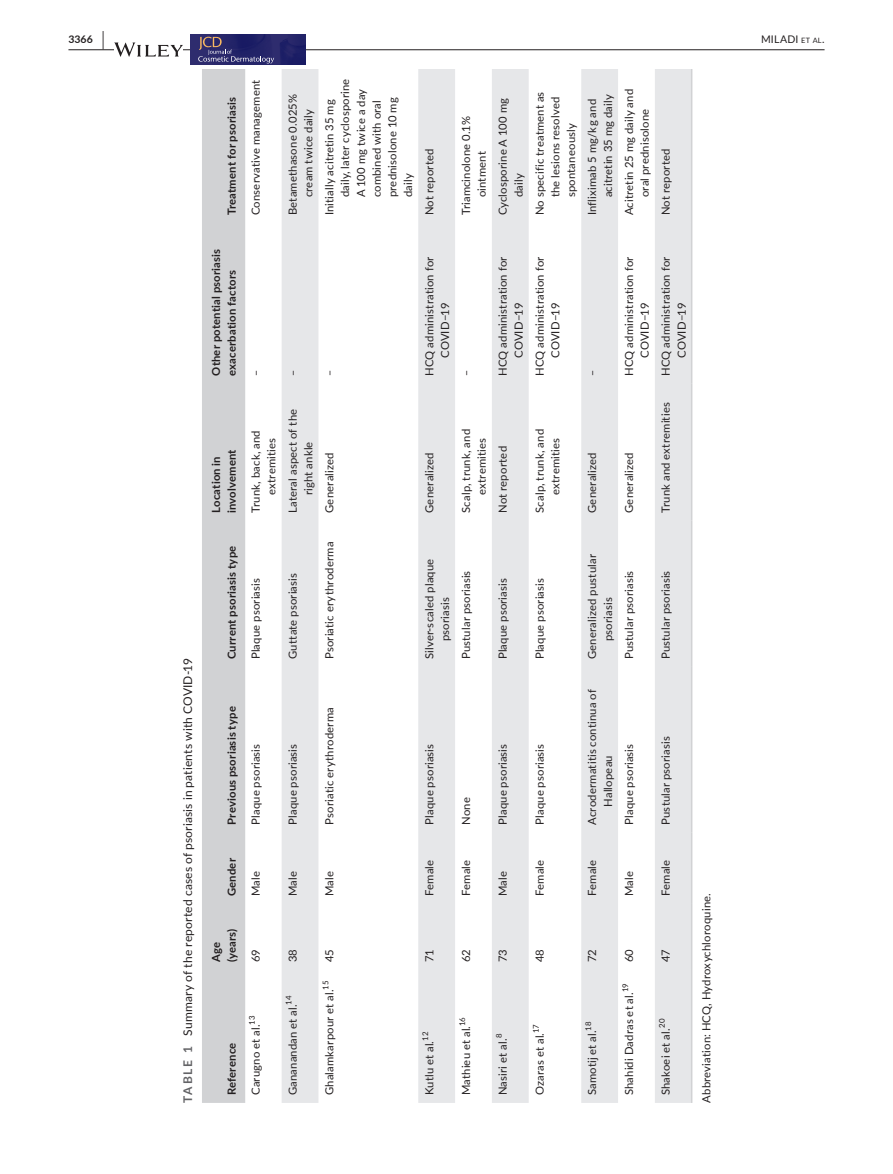
<style>
.page{position:relative;width:893px;height:1174px;background:#fff}
.page>*{position:absolute;margin:0;border:0;box-sizing:border-box;transform-origin:0 0}
.t1{font:12px "Lato";letter-spacing:.015em;color:#231f20}
.t2{font:11.25px/15.8px "Lato";letter-spacing:.015em;color:#231f20}
.t3{font:700 11.25px/15.8px "Lato";letter-spacing:.02em;color:#231f20}
.t4{font:10.5px "Lato";letter-spacing:.02em;color:#231f20}
.t5{font:700 10.5px "Lato";color:#231f20}
.t6{font:7.8px "Lato";color:#231f20}
.s1{font-size:19.5px}
.s2{font-size:7.35px}
.s3{font-weight:700;color:#636366}
</style>
<div class="page">
<hr style="left:68px;top:49px;width:756px;height:1px;background:#231f20">
<svg style="left:114px;top:42px;width:69px;height:15px"></svg>
<img style="left:191px;top:35px;width:114px;height:30px">
<svg style="left:198px;top:37px;width:76px;height:26px"></svg>
<div style="left:202px;top:69px;width:43px;height:1033px;background:#d1d2d4"></div>
<svg style="left:282px;top:69px;width:409px;height:1033px"></svg>
<hr style="left:691px;top:970px;width:1px;height:132px;background:#d1d2d4">
<hr style="left:691px;top:904px;width:1px;height:66px;background:#d1d2d4">
<hr style="left:691px;top:832px;width:1px;height:72px;background:#d1d2d4">
<hr style="left:691px;top:667px;width:1px;height:165px;background:#d1d2d4">
<hr style="left:691px;top:520px;width:1px;height:147px;background:#d1d2d4">
<hr style="left:691px;top:383px;width:1px;height:137px;background:#d1d2d4">
<hr style="left:691px;top:223px;width:1px;height:160px;background:#d1d2d4">
<hr style="left:691px;top:69px;width:1px;height:154px;background:#d1d2d4">
<p class="t5" style="left:68px;top:31px;width:37px">3366 <span class="s1">|</span></p>
<p class="t4" style="left:761px;top:31px;width:65px">MILADI <span class="s2">et al</span>.</p>
<p class="t1" style="left:179px;top:1102px;width:446px;rotate:-90deg"><span class="s3">TABLE 1</span> Summary of the reported cases of psoriasis in patients with COVID-19</p>
<p class="t3" style="left:224px;top:215px;width:120px;rotate:-90deg">Treatment for psoriasis</p>
<p class="t2" style="left:247px;top:215px;width:137px;rotate:-90deg">Conservative management</p>
<p class="t2" style="left:284px;top:215px;width:123px;text-align:center;rotate:-90deg">Betamethasone 0.025% cream twice daily</p>
<p class="t2" style="left:321px;top:197px;width:120px;text-indent:-18px;rotate:-90deg">Initially acitretin 35 mg daily, later cyclosporine<br>A 100 mg twice a day combined with oral prednisolone 10 mg daily</p>
<p class="t2" style="left:421px;top:215px;width:68px;rotate:-90deg">Not reported</p>
<p class="t2" style="left:458px;top:197px;width:83px;text-indent:-18px;rotate:-90deg">Triamcinolone 0.1% ointment</p>
<p class="t2" style="left:494px;top:197px;width:101px;text-indent:-18px;rotate:-90deg">Cyclosporine A 100 mg daily</p>
<p class="t2" style="left:531px;top:197px;width:107px;text-indent:-18px;rotate:-90deg">No specific treatment as the lesions resolved spontaneously</p>
<p class="t2" style="left:584px;top:197px;width:104px;text-indent:-18px;rotate:-90deg">Infliximab 5 mg/kg and acitretin 35 mg daily</p>
<p class="t2" style="left:621px;top:215px;width:128px;text-align:center;rotate:-90deg">Acitretin 25 mg daily and oral prednisolone</p>
<p class="t2" style="left:657px;top:215px;width:68px;rotate:-90deg">Not reported</p>
<p class="t3" style="left:208px;top:376px;width:129px;rotate:-90deg">Other potential psoriasis exacerbation factors</p>
<p class="t3" style="left:208px;top:513px;width:65px;rotate:-90deg">Location in involvement</p>
<p class="t3" style="left:224px;top:659px;width:115px;rotate:-90deg">Current psoriasis type</p>
<p class="t2" style="left:247px;top:376px;width:8px;rotate:-90deg">‒</p>
<p class="t2" style="left:284px;top:376px;width:8px;rotate:-90deg">‒</p>
<p class="t2" style="left:321px;top:376px;width:8px;rotate:-90deg">‒</p>
<p class="t2" style="left:247px;top:495px;width:66px;text-indent:-18px;rotate:-90deg">Trunk, back, and extremities</p>
<p class="t2" style="left:247px;top:659px;width:83px;rotate:-90deg">Plaque psoriasis</p>
<p class="t2" style="left:284px;top:495px;width:88px;text-indent:-18px;rotate:-90deg">Lateral aspect of the right ankle</p>
<p class="t2" style="left:321px;top:513px;width:62px;rotate:-90deg">Generalized</p>
<p class="t2" style="left:284px;top:659px;width:88px;rotate:-90deg">Guttate psoriasis</p>
<p class="t2" style="left:321px;top:659px;width:119px;rotate:-90deg">Psoriatic erythroderma</p>
<p class="t3" style="left:224px;top:825px;width:120px;rotate:-90deg">Previous psoriasis type</p>
<p class="t3" style="left:224px;top:896px;width:40px;rotate:-90deg">Gender</p>
<p class="t3" style="left:208px;top:962px;width:35px;rotate:-90deg">Age (years)</p>
<p class="t2" style="left:247px;top:825px;width:83px;rotate:-90deg">Plaque psoriasis</p>
<p class="t2" style="left:247px;top:896px;width:27px;rotate:-90deg">Male</p>
<p class="t2" style="left:247px;top:962px;width:14px;rotate:-90deg">69</p>
<p class="t3" style="left:224px;top:1095px;width:54px;rotate:-90deg">Reference</p>
<p class="t6" style="left:246px;top:1025px;width:11px;rotate:-90deg">13</p>
<p class="t2" style="left:247px;top:1095px;width:72px;rotate:-90deg">Carugno et al.</p>
<p class="t2" style="left:284px;top:825px;width:83px;rotate:-90deg">Plaque psoriasis</p>
<p class="t2" style="left:284px;top:896px;width:27px;rotate:-90deg">Male</p>
<p class="t2" style="left:284px;top:962px;width:15px;rotate:-90deg">38</p>
<p class="t6" style="left:283px;top:1004px;width:10px;rotate:-90deg">14</p>
<p class="t2" style="left:284px;top:1095px;width:92px;rotate:-90deg">Gananandan et al.</p>
<p class="t2" style="left:321px;top:825px;width:119px;rotate:-90deg">Psoriatic erythroderma</p>
<p class="t2" style="left:321px;top:896px;width:27px;rotate:-90deg">Male</p>
<p class="t2" style="left:321px;top:962px;width:14px;rotate:-90deg">45</p>
<p class="t6" style="left:320px;top:989px;width:11px;rotate:-90deg">15</p>
<p class="t2" style="left:321px;top:1095px;width:107px;rotate:-90deg">Ghalamkarpour et al.</p>
<p class="t2" style="left:421px;top:358px;width:103px;text-indent:-18px;rotate:-90deg">HCQ administration for<br>COVID−19</p>
<p class="t2" style="left:458px;top:376px;width:8px;rotate:-90deg">‒</p>
<p class="t2" style="left:494px;top:358px;width:103px;text-indent:-18px;rotate:-90deg">HCQ administration for<br>COVID−19</p>
<p class="t2" style="left:531px;top:358px;width:103px;text-indent:-18px;rotate:-90deg">HCQ administration for<br>COVID−19</p>
<p class="t2" style="left:421px;top:513px;width:62px;rotate:-90deg">Generalized</p>
<p class="t2" style="left:458px;top:495px;width:68px;text-indent:-18px;rotate:-90deg">Scalp, trunk, and extremities</p>
<p class="t2" style="left:494px;top:513px;width:68px;rotate:-90deg">Not reported</p>
<p class="t2" style="left:421px;top:641px;width:84px;text-indent:-18px;rotate:-90deg">Silver-scaled plaque psoriasis</p>
<p class="t2" style="left:458px;top:659px;width:90px;rotate:-90deg">Pustular psoriasis</p>
<p class="t2" style="left:494px;top:659px;width:83px;rotate:-90deg">Plaque psoriasis</p>
<p class="t2" style="left:531px;top:495px;width:68px;text-indent:-18px;rotate:-90deg">Scalp, trunk, and extremities</p>
<p class="t2" style="left:531px;top:659px;width:83px;rotate:-90deg">Plaque psoriasis</p>
<p class="t2" style="left:421px;top:825px;width:83px;rotate:-90deg">Plaque psoriasis</p>
<p class="t2" style="left:458px;top:825px;width:29px;rotate:-90deg">None</p>
<p class="t2" style="left:494px;top:825px;width:83px;rotate:-90deg">Plaque psoriasis</p>
<p class="t2" style="left:531px;top:825px;width:83px;rotate:-90deg">Plaque psoriasis</p>
<p class="t2" style="left:421px;top:896px;width:38px;rotate:-90deg">Female</p>
<p class="t2" style="left:458px;top:896px;width:38px;rotate:-90deg">Female</p>
<p class="t2" style="left:494px;top:896px;width:27px;rotate:-90deg">Male</p>
<p class="t2" style="left:531px;top:896px;width:38px;rotate:-90deg">Female</p>
<p class="t2" style="left:421px;top:962px;width:14px;rotate:-90deg">71</p>
<p class="t2" style="left:458px;top:962px;width:14px;rotate:-90deg">62</p>
<p class="t2" style="left:494px;top:962px;width:15px;rotate:-90deg">73</p>
<p class="t2" style="left:531px;top:962px;width:15px;rotate:-90deg">48</p>
<p class="t6" style="left:420px;top:1041px;width:11px;rotate:-90deg">12</p>
<p class="t2" style="left:421px;top:1095px;width:56px;rotate:-90deg">Kutlu et al.</p>
<p class="t6" style="left:457px;top:1026px;width:11px;rotate:-90deg">16</p>
<p class="t2" style="left:458px;top:1095px;width:71px;rotate:-90deg">Mathieu et al.</p>
<p class="t6" style="left:493px;top:1038px;width:6px;rotate:-90deg">8</p>
<p class="t2" style="left:494px;top:1095px;width:58px;rotate:-90deg">Nasiri et al.</p>
<p class="t6" style="left:530px;top:1033px;width:11px;rotate:-90deg">17</p>
<p class="t2" style="left:531px;top:1095px;width:64px;rotate:-90deg">Ozaras et al.</p>
<p class="t2" style="left:584px;top:376px;width:8px;rotate:-90deg">‒</p>
<p class="t2" style="left:584px;top:513px;width:62px;rotate:-90deg">Generalized</p>
<p class="t2" style="left:621px;top:358px;width:103px;text-indent:-18px;rotate:-90deg">HCQ administration for<br>COVID−19</p>
<p class="t2" style="left:621px;top:513px;width:62px;rotate:-90deg">Generalized</p>
<p class="t2" style="left:657px;top:358px;width:103px;text-indent:-18px;rotate:-90deg">HCQ administration for<br>COVID−19</p>
<p class="t2" style="left:657px;top:513px;width:112px;rotate:-90deg">Trunk and extremities</p>
<p class="t2" style="left:584px;top:641px;width:89px;text-indent:-18px;rotate:-90deg">Generalized pustular psoriasis</p>
<p class="t2" style="left:621px;top:659px;width:90px;rotate:-90deg">Pustular psoriasis</p>
<p class="t2" style="left:584px;top:807px;width:119px;text-indent:-18px;rotate:-90deg">Acrodermatitis continua of<br>Hallopeau</p>
<p class="t2" style="left:621px;top:825px;width:83px;rotate:-90deg">Plaque psoriasis</p>
<p class="t2" style="left:584px;top:896px;width:38px;rotate:-90deg">Female</p>
<p class="t2" style="left:621px;top:896px;width:27px;rotate:-90deg">Male</p>
<p class="t2" style="left:657px;top:659px;width:90px;rotate:-90deg">Pustular psoriasis</p>
<p class="t2" style="left:657px;top:825px;width:90px;rotate:-90deg">Pustular psoriasis</p>
<p class="t2" style="left:657px;top:896px;width:38px;rotate:-90deg">Female</p>
<p class="t2" style="left:584px;top:962px;width:15px;rotate:-90deg">72</p>
<p class="t2" style="left:621px;top:962px;width:15px;rotate:-90deg">60</p>
<p class="t2" style="left:657px;top:961px;width:14px;rotate:-90deg">47</p>
<p class="t6" style="left:583px;top:1030px;width:11px;rotate:-90deg">18</p>
<p class="t2" style="left:584px;top:1095px;width:67px;rotate:-90deg">Samotij et al.</p>
<p class="t6" style="left:620px;top:992px;width:10px;rotate:-90deg">19</p>
<p class="t2" style="left:621px;top:1095px;width:105px;rotate:-90deg">Shahidi Dadras et al.</p>
<p class="t6" style="left:656px;top:1028px;width:11px;rotate:-90deg">20</p>
<p class="t2" style="left:657px;top:1095px;width:68px;rotate:-90deg">Shakoei et al.</p>
<p class="t2" style="left:698px;top:1102px;width:211px;rotate:-90deg">Abbreviation: HCQ, Hydroxychloroquine.</p>
</div>
